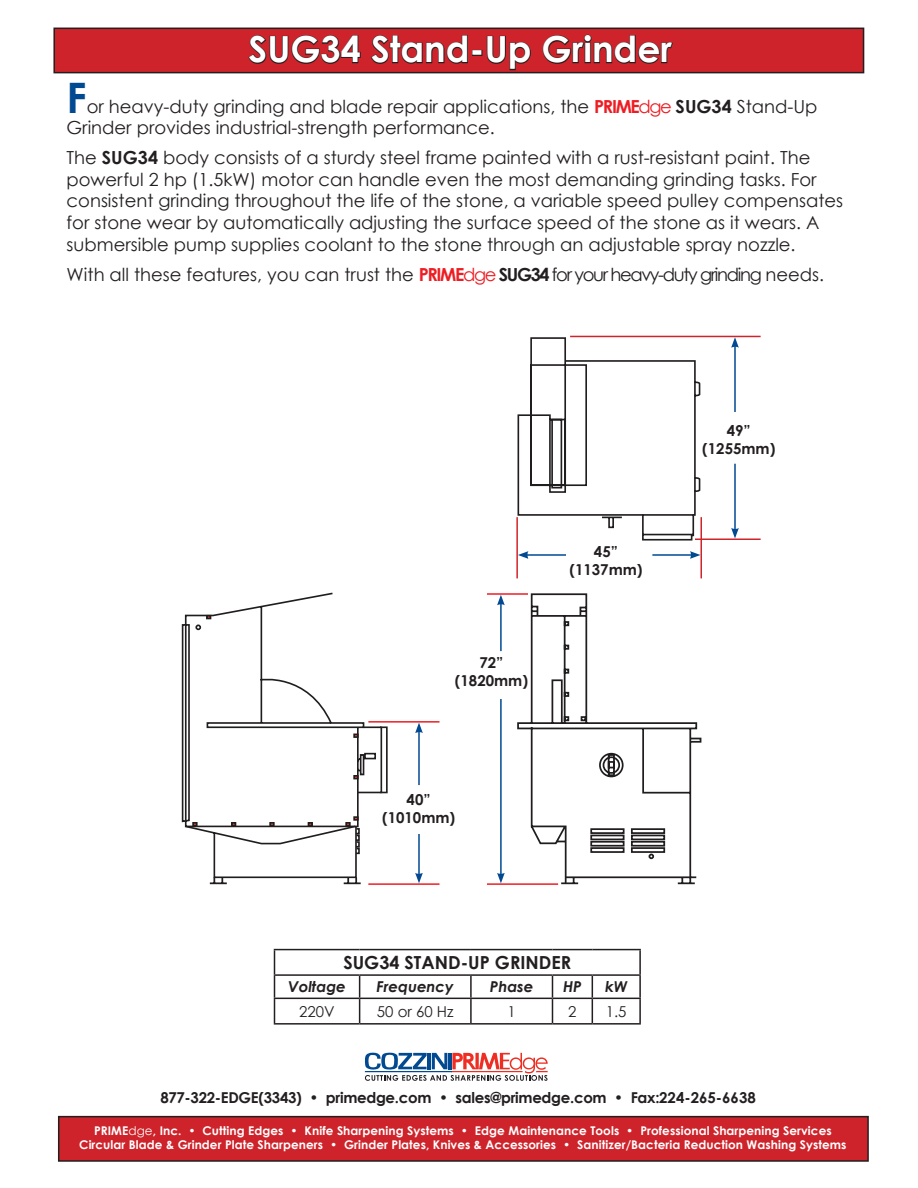
<style>
.page{position:relative;width:918px;height:1188px;background:#fff}
.page>*{position:absolute;margin:0;border:0;box-sizing:border-box;transform-origin:0 0}
.t1{font:700 42px "Century Gothic";color:#014990}
.t2{font:700 36px "Century Gothic";color:#fff}
.t3{font:18px/21.6px "Century Gothic";color:#231f20}
.t4{font:700 18px "Century Gothic";color:#231f20}
.t5{font:700 15px "Century Gothic";letter-spacing:-.02em;color:#231f20}
.t6{font:italic 700 15px "Century Gothic";color:#231f20}
.t7{font:15px "Century Gothic";color:#231f20}
.t8{font:700 12px "Century Gothic";letter-spacing:.005em;color:#fff}
.s1{font-weight:700;color:#ee1d23}
.s2{color:#ee1d23}
.s3{font-weight:700}
.s4{font-weight:400}
</style>
<div class="page">
<div style="left:59px;top:1117px;width:809px;height:44px;background:#ce232a"></div>
<div style="left:58px;top:1116px;width:811px;height:46px;border:2px solid #231f20"></div>
<hr style="left:274px;top:949px;width:86px;height:1px;background:#231f20">
<hr style="left:360px;top:949px;width:111px;height:1px;background:#231f20">
<hr style="left:471px;top:949px;width:81px;height:1px;background:#231f20">
<hr style="left:552px;top:949px;width:40px;height:1px;background:#231f20">
<hr style="left:592px;top:949px;width:49px;height:1px;background:#231f20">
<hr style="left:639px;top:950px;width:2px;height:24px;background:#231f20">
<hr style="left:274px;top:974px;width:86px;height:2px;background:#231f20">
<hr style="left:360px;top:974px;width:111px;height:2px;background:#231f20">
<hr style="left:471px;top:974px;width:81px;height:2px;background:#231f20">
<hr style="left:470px;top:976px;width:2px;height:22px;background:#231f20">
<hr style="left:552px;top:974px;width:40px;height:2px;background:#231f20">
<hr style="left:592px;top:974px;width:49px;height:2px;background:#231f20">
<hr style="left:639px;top:976px;width:2px;height:22px;background:#231f20">
<hr style="left:274px;top:998px;width:86px;height:1px;background:#231f20">
<svg style="left:274px;top:950px;width:1px;height:73px"></svg>
<hr style="left:360px;top:998px;width:111px;height:1px;background:#231f20">
<svg style="left:359px;top:976px;width:1px;height:47px"></svg>
<hr style="left:471px;top:998px;width:81px;height:1px;background:#231f20">
<hr style="left:470px;top:999px;width:2px;height:24px;background:#231f20">
<hr style="left:552px;top:998px;width:40px;height:1px;background:#231f20">
<svg style="left:552px;top:976px;width:1px;height:47px"></svg>
<hr style="left:592px;top:998px;width:49px;height:1px;background:#231f20">
<svg style="left:592px;top:976px;width:1px;height:47px"></svg>
<hr style="left:639px;top:999px;width:2px;height:24px;background:#231f20">
<hr style="left:274px;top:1023px;width:86px;height:2px;background:#231f20">
<hr style="left:360px;top:1023px;width:111px;height:2px;background:#231f20">
<hr style="left:471px;top:1023px;width:81px;height:2px;background:#231f20">
<hr style="left:552px;top:1023px;width:40px;height:2px;background:#231f20">
<hr style="left:592px;top:1023px;width:49px;height:2px;background:#231f20">
<svg style="left:365px;top:1053px;width:183px;height:28px"></svg>
<hr style="left:365px;top:1071px;width:87px;height:1px;background:#014990">
<div style="left:54px;top:28px;width:810px;height:45px;background:#ce232a"></div>
<div style="left:53px;top:28px;width:811px;height:45px;border:2px solid #231f20"></div>
<svg style="left:248px;top:35px;width:113px;height:29px"></svg>
<svg style="left:370px;top:35px;width:98px;height:29px"></svg>
<div style="left:472px;top:50px;width:10px;height:6px;border:2px solid #231f20"></div>
<svg style="left:486px;top:35px;width:46px;height:36px"></svg>
<svg style="left:542px;top:34px;width:131px;height:30px"></svg>
<svg style="left:182px;top:337px;width:519px;height:486px"></svg>
<svg style="left:516px;top:592px;width:185px;height:231px"></svg>
<hr style="left:516px;top:517px;width:2px;height:61px;background:#d1232a">
<hr style="left:700px;top:517px;width:2px;height:61px;background:#d1232a">
<hr style="left:570px;top:336px;width:191px;height:1px;background:#d1232a">
<hr style="left:695px;top:539px;width:66px;height:1px;background:#d1232a">
<hr style="left:526px;top:554px;width:40px;height:2px;background:#014990">
<svg style="left:518px;top:551px;width:10px;height:8px"></svg>
<hr style="left:652px;top:554px;width:40px;height:2px;background:#014990">
<svg style="left:690px;top:551px;width:10px;height:8px"></svg>
<hr style="left:734px;top:345px;width:2px;height:67px;background:#014990">
<svg style="left:731px;top:337px;width:8px;height:11px"></svg>
<hr style="left:734px;top:464px;width:2px;height:66px;background:#014990">
<svg style="left:731px;top:528px;width:8px;height:10px"></svg>
<hr style="left:487px;top:593px;width:41px;height:2px;background:#ee1d23">
<hr style="left:487px;top:883px;width:71px;height:2px;background:#ee1d23">
<hr style="left:368px;top:883px;width:72px;height:2px;background:#ee1d23">
<hr style="left:500px;top:603px;width:2px;height:48px;background:#014990">
<svg style="left:497px;top:595px;width:8px;height:10px"></svg>
<svg style="left:184px;top:615px;width:513px;height:269px"></svg>
<p class="t2" style="left:249px;top:27px;width:425px">SUG34 Stand-Up Grinder</p>
<p class="t1" style="left:67px;top:71px;width:22px">F</p>
<p class="t3" style="left:67px;top:95px;width:752px;text-indent:20px">or heavy-duty grinding and blade repair applications, the <span class="s1">PRIME</span><span class="s2">dge</span> <span class="s3">SUG34</span> Stand-Up<br>Grinder provides industrial-strength performance.</p>
<p class="t3" style="left:67px;top:147px;width:778px">The <span class="s3">SUG34</span> body consists of a sturdy steel frame painted with a rust-resistant paint. The powerful 2 hp (1.5kW) motor can handle even the most demanding grinding tasks. For consistent grinding throughout the life of the stone, a variable speed pulley compensates for stone wear by automatically adjusting the surface speed of the stone as it wears. A submersible pump supplies coolant to the stone through an adjustable spray nozzle.</p>
<p class="t3" style="left:67px;top:263px;width:759px">With all these features, you can trust the <span class="s1">PRIME</span><span class="s2">dge</span> <span class="s3">SUG34</span> for your heavy-duty grinding needs.</p>
<p class="t5" style="left:479px;top:653px;width:25px">72”</p>
<p class="t5" style="left:455px;top:671px;width:75px">(1820mm)</p>
<p class="t5" style="left:407px;top:790px;width:26px">40”</p>
<p class="t5" style="left:382px;top:808px;width:75px">(1010mm)</p>
<p class="t5" style="left:594px;top:542px;width:26px">45”</p>
<p class="t5" style="left:569px;top:560px;width:75px">(1137mm)</p>
<p class="t4" style="left:343px;top:951px;width:229px">SUG34 STAND-UP GRINDER</p>
<p class="t6" style="left:288px;top:977px;width:59px">Voltage</p>
<p class="t6" style="left:377px;top:977px;width:79px">Frequency</p>
<p class="t6" style="left:490px;top:977px;width:45px">Phase</p>
<p class="t6" style="left:563px;top:977px;width:20px">HP</p>
<p class="t6" style="left:605px;top:977px;width:24px">kW</p>
<p class="t7" style="left:299px;top:1002px;width:37px">220V</p>
<p class="t7" style="left:377px;top:1002px;width:78px">50 or 60 Hz</p>
<p class="t7" style="left:508px;top:1002px;width:10px">1</p>
<p class="t7" style="left:568px;top:1002px;width:10px">2</p>
<p class="t7" style="left:606px;top:1002px;width:22px">1.5</p>
<p class="t5" style="left:727px;top:421px;width:26px">49”</p>
<p class="t5" style="left:702px;top:439px;width:75px">(1255mm)</p>
<p class="t5" style="left:160px;top:1088px;width:597px">877-322-EDGE(3343) • primedge.com • sales@primedge.com • Fax:224-265-6638</p>
<p class="t8" style="left:94px;top:1123px;width:739px">PRIME<span class="s4">dge</span>, Inc. • Cutting Edges • Knife Sharpening Systems • Edge Maintenance Tools • Professional Sharpening Services</p>
<p class="t8" style="left:79px;top:1137px;width:769px">Circular Blade &amp; Grinder Plate Sharpeners • Grinder Plates, Knives &amp; Accessories • Sanitizer/Bacteria Reduction Washing Systems</p>
</div>
